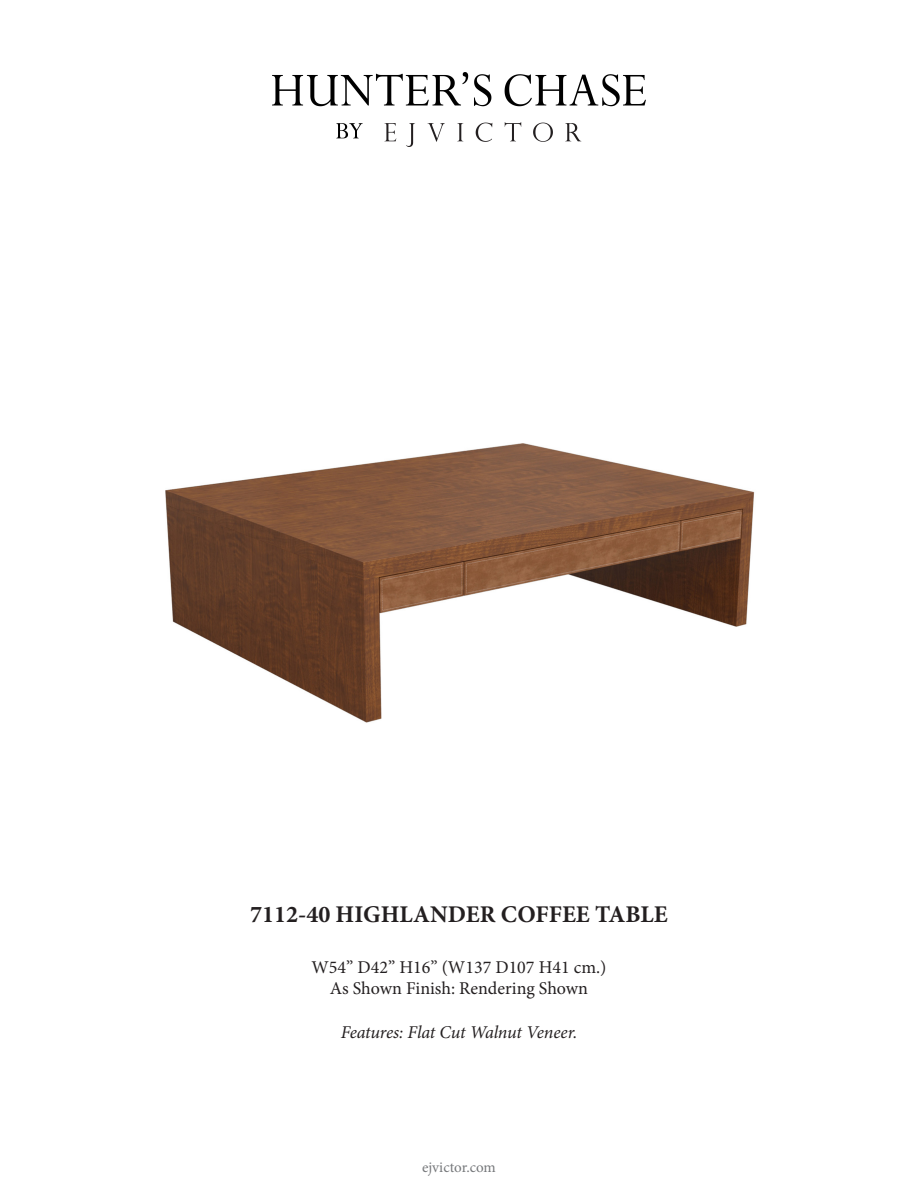
<style>
.page{position:relative;width:918px;height:1188px;background:#fff}
.page>*{position:absolute;margin:0;border:0;box-sizing:border-box;transform-origin:0 0}
.t1{font:700 24px "Minion Pro";color:#231f20}
.t2{font:18px "Minion Pro";color:#231f20}
.t3{font:italic 18px "Minion Pro";letter-spacing:-.015em;color:#231f20}
.t4{font:15px "Minion Pro";color:#76787b}
</style>
<div class="page">
<img style="left:273px;top:73px;width:372px;height:73px">
<img style="left:165px;top:443px;width:590px;height:280px">
<p class="t1" style="left:250px;top:898px;width:419px">7112-40 HIGHLANDER COFFEE TABLE</p>
<p class="t2" style="left:311px;top:955px;width:297px">W54” D42” H16” (W137 D107 H41 cm.)</p>
<p class="t2" style="left:330px;top:977px;width:260px">As Shown Finish: Rendering Shown</p>
<p class="t3" style="left:341px;top:1020px;width:238px">Features: Flat Cut Walnut Veneer.</p>
<p class="t4" style="left:422px;top:1158px;width:75px">ejvictor.com</p>
</div>
